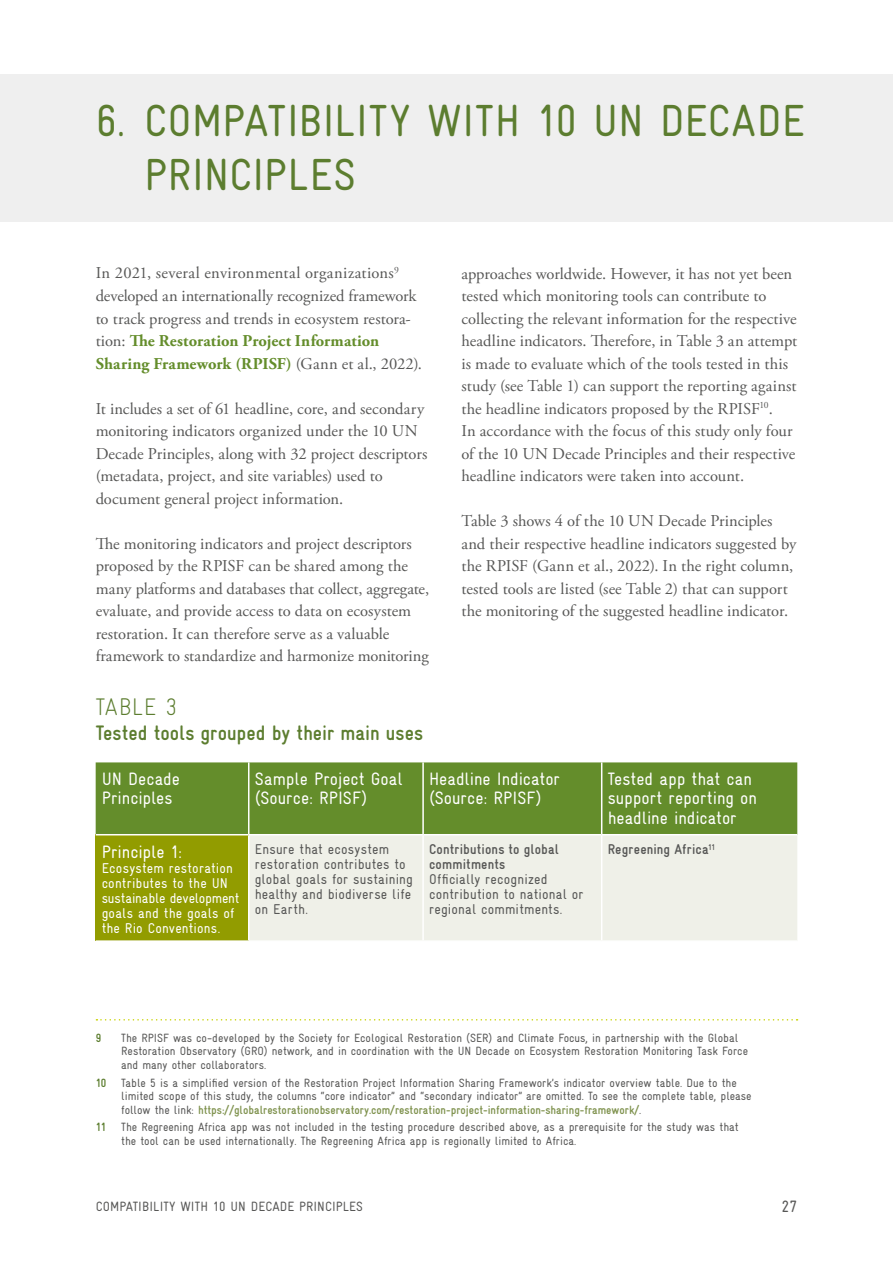
<style>
.page{position:relative;width:893px;height:1263px;background:#fff}
.page>*{position:absolute;margin:0;border:0;box-sizing:border-box;transform-origin:0 0}
.t1{font:45px/54px "Gravur Condensed Pro";letter-spacing:.005em;color:#5c7d2f}
.t2{font:300 24px "Gravur Condensed Pro";letter-spacing:.015em;color:#5c7d2f}
.t3{font:700 21px "Gravur Condensed Pro";color:#5c7d2f}
.t4{font:18px/19.5px "Gravur Condensed Pro";color:#fff}
.t5{font:16.5px/22.5px "Adobe Garamond Pro";color:#575756}
.t6{font:16.5px "Gravur Condensed Pro";color:#575756}
.t7{font:14.25px/15px "Gravur Condensed Pro";letter-spacing:.015em;color:#575756}
.t8{font:14.25px/15px "Gravur Condensed Pro";letter-spacing:.01em;color:#fff}
.t9{font:700 14.25px/15px "Gravur Condensed Pro";letter-spacing:.01em;color:#575756}
.t10{font:13.5px "Gravur Condensed Pro";letter-spacing:.01em;color:#575756}
.t11{font:12px/13.5px "Gravur Condensed Pro";color:#575756}
.t12{font:700 12px "Gravur Condensed Pro";color:#5c7d2f}
.s1{font-weight:700;color:#648d2b}
.s2{font-weight:700;color:#5c7d2f}
.s3{font-weight:700;color:#7f924e}
</style>
<div class="page">
<div style="left:0;top:74px;width:893px;height:148px;background:#ededed"></div>
<div style="left:96px;top:762px;width:701px;height:72px;background:#648d2b"></div>
<div style="left:96px;top:835px;width:153px;height:106px;background:#929c00"></div>
<div style="left:249px;top:835px;width:548px;height:105px;background:#eff0e8"></div>
<hr style="left:422px;top:762px;width:2px;height:72px;background:#fff">
<hr style="left:601px;top:762px;width:1px;height:72px;background:#fff">
<hr style="left:248px;top:835px;width:1px;height:105px;background:#fff">
<hr style="left:422px;top:835px;width:2px;height:105px;background:#fff">
<hr style="left:601px;top:835px;width:1px;height:105px;background:#fff">
<hr style="left:96px;top:940px;width:153px;height:2px;background:#fff">
<hr style="left:248px;top:762px;width:1px;height:72px;background:#fff">
<svg style="left:96px;top:1019px;width:701px;height:1px"></svg>
<h1 class="t1" style="left:144px;top:94px;width:662px;text-indent:-48px">6. COMPATIBILITY WITH 10 UN DECADE<br>PRINCIPLES</h1>
<p class="t5" style="left:96px;top:263px;width:328px">In 2021, several environmental organizations<sup>9 </sup>developed an internationally recognized framework to track progress and trends in ecosystem restora&shy;tion: <span class="s1">The Restoration Project Information Sharing Framework (RPISF)</span> (Gann et al., 2022).</p>
<p class="t5" style="left:96px;top:398px;width:333px">It includes a set of 61 headline, core, and secondary monitoring indicators organized under the 10 UN Decade Principles, along with 32 project descriptors (metadata, project, and site variables) used to document general project information.</p>
<p class="t5" style="left:96px;top:533px;width:335px">The monitoring indicators and project descriptors proposed by the RPISF can be shared among the many platforms and databases that collect, aggregate, evaluate, and provide access to data on ecosystem restoration. It can therefore serve as a valuable framework to standardize and harmonize monitoring</p>
<h2 class="t2" style="left:96px;top:693px;width:83px">TABLE 3</h2>
<p class="t3" style="left:96px;top:721px;width:329px">Tested tools grouped by their main uses</p>
<p class="t5" style="left:461px;top:263px;width:337px">approaches worldwide. However, it has not yet been tested which monitoring tools can contribute to collecting the relevant information for the respective headline indicators. Therefore, in Table 3 an attempt is made to evaluate which of the tools tested in this study (see Table 1) can support the reporting against the headline indicators proposed by the RPISF<sup>10</sup>.<br>In accordance with the focus of this study only four of the 10 UN Decade Principles and their respective headline indicators were taken into account.</p>
<p class="t5" style="left:461px;top:510px;width:336px">Table 3 shows 4 of the 10 UN Decade Principles and their respective headline indicators suggested by the RPISF (Gann et al., 2022). In the right column, tested tools are listed (see Table 2) that can support the monitoring of the suggested headline indicator.</p>
<p class="t4" style="left:102px;top:769px;width:80px">UN Decade<br>Principles</p>
<p class="t4" style="left:255px;top:769px;width:149px">Sample Project Goal (Source: RPISF)</p>
<p class="t4" style="left:429px;top:769px;width:132px">Headline Indicator (Source: RPISF)</p>
<p class="t4" style="left:608px;top:769px;width:151px">Tested app that can support reporting on headline indicator</p>
<p class="t4" style="left:102px;top:842px;width:82px">Principle 1:</p>
<p class="t8" style="left:102px;top:860px;width:139px">Ecosystem restoration contributes to the UN sustainable development goals and the goals of the Rio Conventions.</p>
<p class="t9" style="left:608px;top:842px;width:109px">Regreening Africa<sup>11</sup></p>
<p class="t7" style="left:255px;top:842px;width:160px">Ensure that ecosystem restoration contributes to global goals for sustaining healthy and biodiverse life on Earth.</p>
<p class="t9" style="left:429px;top:842px;width:131px">Contributions to global commitments</p>
<p class="t7" style="left:429px;top:872px;width:156px">Officially recognized contribution to national or regional commitments.</p>
<p class="t12" style="left:96px;top:1031px;width:7px">9</p>
<p class="t11" style="left:121px;top:1031px;width:628px">The RPISF was co-developed by the Society for Ecological Restoration (SER) and Climate Focus, in partnership with the Global<br>Restoration Observatory (GRO) network, and in coordination with the UN Decade on Ecosystem Restoration Monitoring Task Force and many other collaborators.</p>
<p class="t11" style="left:121px;top:1076px;width:632px;text-indent:-26px"><span class="s2">10</span> Table 5 is a simplified version of the Restoration Project Information Sharing Framework’s indicator overview table. Due to the limited scope of this study, the columns “core indicator” and “secondary indicator” are omitted. To see the complete table, please follow the link: <span class="s3">https://globalrestorationobservatory.com/restoration-project-information-sharing-framework/</span>.</p>
<p class="t11" style="left:121px;top:1120px;width:619px;text-indent:-26px"><span class="s2">11</span> The Regreening Africa app was not included in the testing procedure described above, as a prerequisite for the study was that the tool can be used internationally. The Regreening Africa app is regionally limited to Africa.</p>
<p class="t10" style="left:96px;top:1199px;width:14px">Compatibility</p>
<p class="t10" style="left:180px;top:1199px;width:8px">with</p>
<p class="t10" style="left:213px;top:1199px;width:54px">10 UN Decade</p>
<p class="t10" style="left:299px;top:1199px;width:15px">Principles</p>
<p class="t6" style="left:781px;top:1197px;width:17px">27</p>
</div>
